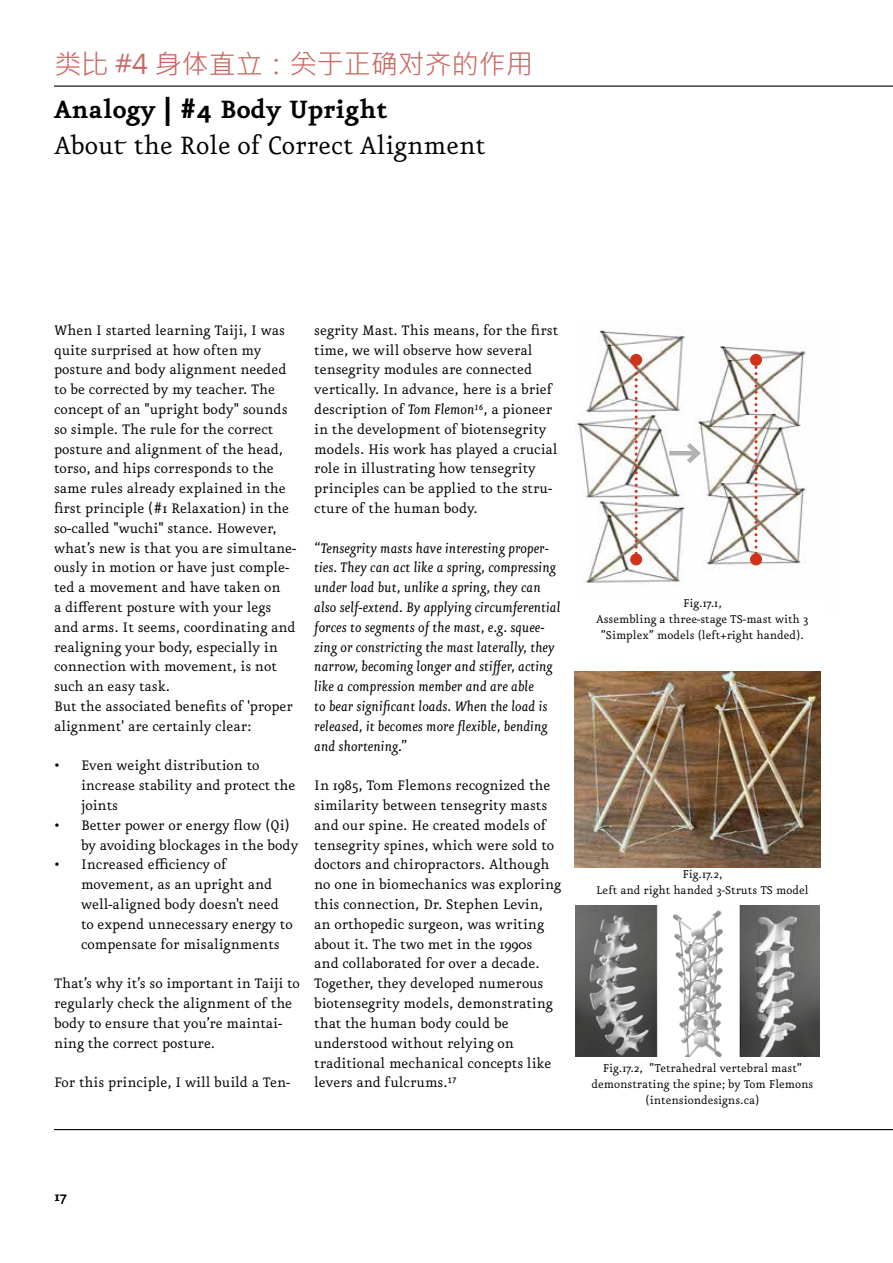
<style>
.page{position:relative;width:893px;height:1263px;background:#fff}
.page>*{position:absolute;margin:0;border:0;box-sizing:border-box;transform-origin:0 0}
.t1{font:30px "Eureka OT";color:#000}
.t2{font:700 30px "Eureka OT";color:#000}
.t3{font:27px "Microsoft Jheng Hei";color:#ca6763}
.t4{font:16.5px/19.8px "Eureka OT";color:#000}
.t5{font:italic 16.5px/19.8px "Eureka OT";color:#000}
.t6{font:700 16.5px "Eureka OT";color:#000}
.t7{font:13.5px/16.2px "Eureka OT";color:#000;text-align:center}
.s1{font-style:italic}
</style>
<div class="page">
<img style="left:575px;top:329px;width:231px;height:254px">
<img style="left:575px;top:905px;width:244px;height:151px">
<hr style="left:54px;top:86px;width:839px;height:1px;background:#000">
<hr style="left:54px;top:1129px;width:839px;height:1px;background:#000">
<svg style="left:754px;top:366px;width:3px;height:187px"></svg>
<div style="left:750px;top:553px;width:12px;height:12px;background:#cf3319;border-radius:50%"></div>
<div style="left:750px;top:354px;width:12px;height:12px;background:#cf3319;border-radius:50%"></div>
<img style="left:574px;top:672px;width:246px;height:196px">
<svg style="left:635px;top:366px;width:3px;height:187px"></svg>
<div style="left:630px;top:553px;width:12px;height:12px;background:#cf3319;border-radius:50%"></div>
<div style="left:630px;top:354px;width:12px;height:12px;background:#cf3319;border-radius:50%"></div>
<svg style="left:669px;top:451px;width:13px;height:4px"></svg>
<svg style="left:682px;top:441px;width:20px;height:24px"></svg>
<h2 class="t3" style="left:54px;top:47px;width:480px">类比 #4 身体直立：关于正确对齐的作用</h2>
<h1 class="t2" style="left:54px;top:94px;width:335px">Analogy | #4 Body Upright</h1>
<h1 class="t1" style="left:54px;top:130px;width:433px">About the Role of Correct Alignment</h1>
<p class="t4" style="left:54px;top:320px;width:244px">When I started learning Taiji, I was quite surprised at how often my posture and body alignment needed to be corrected by my teacher. The concept of an "upright body" sounds so simple. The rule for the correct posture and alignment of the head, torso, and hips corresponds to the same rules already explained in the first principle (#1 Relaxation) in the so-called "wuchi" stance. However, what’s new is that you are simultane&shy;ously in motion or have just comple&shy;ted a movement and have taken on<br>a different posture with your legs and arms. It seems, coordinating and realigning your body, especially in connection with movement, is not such an easy task.<br>But the associated benefits of 'proper alignment' are certainly clear:</p>
<p class="t4" style="left:81px;top:756px;width:216px;text-indent:-27px">• Even weight distribution to increase stability and protect the joints</p>
<p class="t4" style="left:81px;top:815px;width:219px;text-indent:-27px">• Better power or energy flow (Qi) by avoiding blockages in the body</p>
<p class="t4" style="left:81px;top:855px;width:213px;text-indent:-27px">• Increased efficiency of movement, as an upright and well-aligned body doesn't need to expend unnecessary energy to compensate for misalignments</p>
<p class="t4" style="left:54px;top:974px;width:247px">That’s why it’s so important in Taiji to regularly check the alignment of the body to ensure that you’re maintai&shy;ning the correct posture.</p>
<p class="t4" style="left:54px;top:1073px;width:238px">For this principle, I will build a Ten-</p>
<p class="t4" style="left:314px;top:320px;width:245px">segrity Mast. This means, for the first time, we will observe how several tensegrity modules are connected vertically. In advance, here is a brief description of <span class="s1">Tom Flemon16</span>, a pioneer in the development of biotensegrity models. His work has played a crucial role in illustrating how tensegrity principles can be applied to the stru&shy;cture of the human body.</p>
<p class="t5" style="left:314px;top:538px;width:248px">“Tensegrity masts have interesting proper&shy;ties. They can act like a spring, compressing under load but, unlike a spring, they can also self-extend. By applying circumferential forces to segments of the mast, e.g. squee&shy;zing or constricting the mast laterally, they narrow, becoming longer and stiffer, acting like a compression member and are able<br>to bear significant loads. When the load is released, it becomes more flexible, bending and shortening.”</p>
<p class="t4" style="left:314px;top:776px;width:248px">In 1985, Tom Flemons recognized the similarity between tensegrity masts and our spine. He created models of tensegrity spines, which were sold to doctors and chiropractors. Although no one in biomechanics was exploring this connection, Dr. Stephen Levin, an orthopedic surgeon, was writing about it. The two met in the 1990s<br>and collaborated for over a decade.<br>Together, they developed numerous biotensegrity models, demonstrating that the human body could be understood without relying on traditional mechanical concepts like levers and fulcrums.17</p>
<p class="t7" style="left:596px;top:595px;width:214px">Fig.17.1,<br>Assembling a three-stage TS-mast with 3 ”Simplex” models (left+right handed).</p>
<p class="t7" style="left:596px;top:866px;width:214px">Fig.17.2,<br>Left and right handed 3-Struts TS model</p>
<p class="t7" style="left:591px;top:1060px;width:223px">Fig.17.2, ”Tetrahedral vertebral mast” demonstrating the spine; by Tom Flemons (intensiondesigns.ca)</p>
<p class="t6" style="left:54px;top:1188px;width:14px">17</p>
</div>
